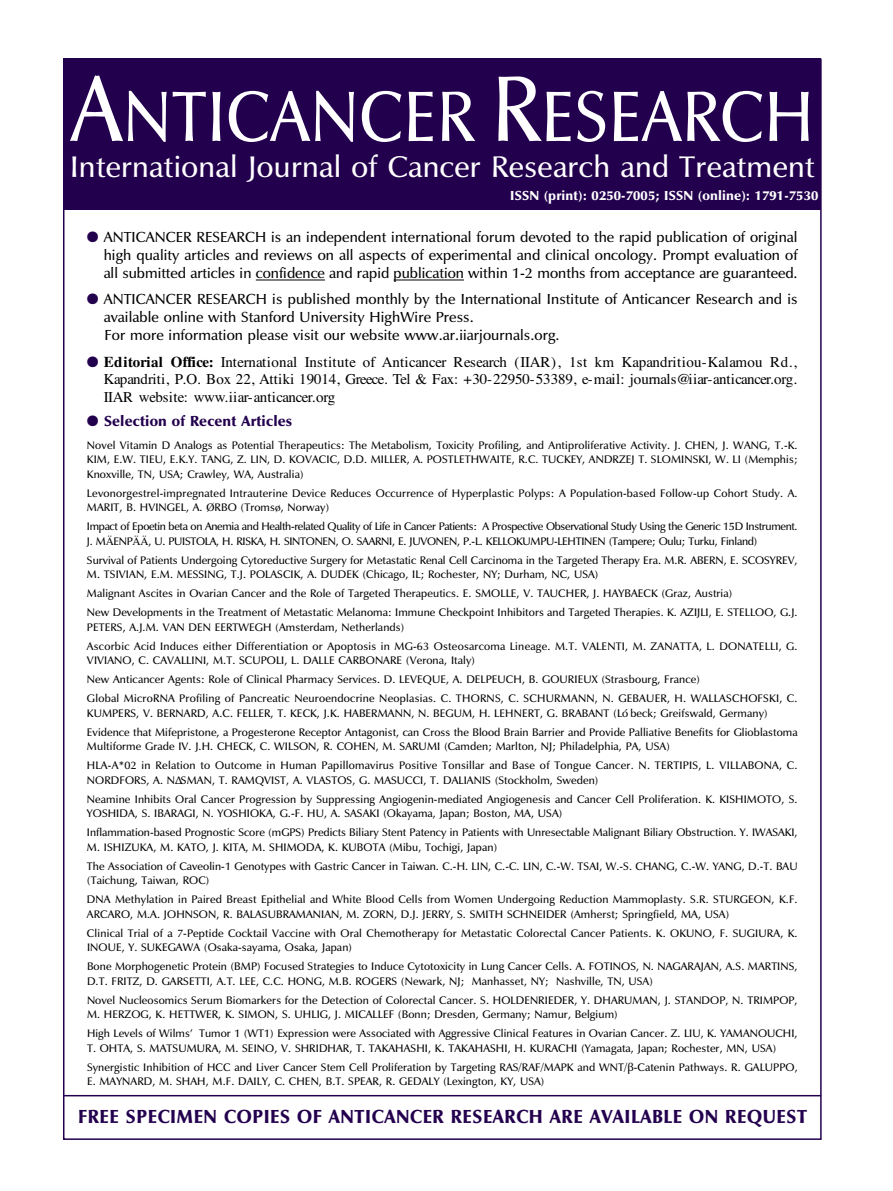
<style>
.page{position:relative;width:893px;height:1191px;background:#fff}
.page>*{position:absolute;margin:0;border:0;box-sizing:border-box;transform-origin:0 0}
.t1{font:73.5px "UB Optima";letter-spacing:.01em;color:#fff;scale:.9 1}
.t2{font:30.75px "UB Optima";letter-spacing:.01em;color:#fff}
.t3{font:19.5px "UB Optima Bold";letter-spacing:.03em;color:#23004e;scale:.95 1}
.t4{font:15px/18px "UB Optima";letter-spacing:.005em;color:#000;text-align:justify}
.t5{font:15px/17.7px "Times";letter-spacing:-.02em;color:#000;text-align:justify}
.t6{font:15px "UB Optima Bold";letter-spacing:.01em;color:#23004e}
.t7{font:13.5px "UB Optima Bold";letter-spacing:.01em;color:#fff}
.t8{font:11.25px/18.9px "UB Optima";letter-spacing:.01em;color:#000}
.t9{font:11.25px/14.7px "UB Optima";letter-spacing:-.03em;color:#000}
.s1{font-size:96px}
.s2{color:#23004e}
.s3{font-weight:700}
.s4{font-family:"Times"}
</style>
<div class="page">
<hr style="left:256px;top:280px;width:69px;height:1px;background:#000">
<hr style="left:394px;top:280px;width:70px;height:1px;background:#000">
<div style="left:63px;top:59px;width:757px;height:151px;background:#23004e"></div>
<hr style="left:63px;top:1095px;width:758px;height:1px;background:#23004e">
<h1 class="t1" style="left:71px;top:77px;width:827px"><span class="s1">A</span>NTICANCER <span class="s1">R</span>ESEARCH</h1>
<h2 class="t2" style="left:70px;top:150px;width:746px">International Journal of Cancer Research and Treatment</h2>
<p class="t7" style="left:510px;top:188px;width:310px">ISSN (print): 0250-7005; ISSN (online): 1791-7530</p>
<p class="t4" style="left:104px;top:228px;width:695px;text-indent:-17px"><span class="s2">●</span> ANTICANCER RESEARCH is an independent international forum devoted to the rapid publication of original high quality articles and reviews on all aspects of experimental and clinical oncology. Prompt evaluation of all submitted articles in confidence and rapid publication within 1-2 months from acceptance are guaranteed.</p>
<p class="t4" style="left:104px;top:291px;width:695px;text-align:left;text-indent:-17px"><span class="s2">●</span> ANTICANCER RESEARCH is published monthly by the International Institute of Anticancer Research and is available online with Stanford University HighWire Press.<br>For more information please visit our website www.ar.iiarjournals.org.</p>
<p class="t5" style="left:104px;top:352px;width:695px;text-indent:-17px"><span class="s2">●</span> <span class="s3">Editorial Office:</span> International Institute of Anticancer Research (IIAR), 1st km Kapandritiou-Kalamou Rd., Kapandriti, P.O. Box 22, Attiki 19014, Greece. Tel &amp; Fax: +30-22950-53389, e-mail: journals@iiar-anticancer.org.<br>IIAR website: www.iiar-anticancer.org</p>
<h3 class="t6" style="left:87px;top:412px;width:207px">● Selection of Recent Articles</h3>
<p class="t8" style="left:87px;top:438px;width:712px;line-height:14.7px;text-align:justify">Novel Vitamin D Analogs as Potential Therapeutics: The Metabolism, Toxicity Profiling, and Antiproliferative Activity. J. CHEN, J. WANG, T.-K.<br>KIM, E.W. TIEU, E.K.Y. TANG, Z. LIN, D. KOVACIC, D.D. MILLER, A. POSTLETHWAITE, R.C. TUCKEY, ANDRZEJ T. SLOMINSKI, W. LI (Memphis; Knoxville, TN, USA; Crawley, WA, Australia)</p>
<p class="t8" style="left:87px;top:486px;width:712px;line-height:14.7px">Levonorgestrel-impregnated Intrauterine Device Reduces Occurrence of Hyperplastic Polyps: A Population-based Follow-up Cohort Study. A.<br>MARIT, B. HVINGEL, A. <span class="s4">Ø</span>RBO (Troms<span class="s4">ø</span>, Norway)</p>
<p class="t9" style="left:87px;top:519px;width:712px">Impact of Epoetin beta on Anemia and Health-related Quality of Life in Cancer Patients: A Prospective Observational Study Using the Generic 15D Instrument.<br>J. M<span class="s4">Ä</span>ENP<span class="s4">ÄÄ</span>, U. PUISTOLA, H. RISKA, H. SINTONEN, O. SAARNI, E. JUVONEN, P.-L. KELLOKUMPU-LEHTINEN (Tampere; Oulu; Turku, Finland)</p>
<p class="t8" style="left:87px;top:553px;width:712px;line-height:14.7px">Survival of Patients Undergoing Cytoreductive Surgery for Metastatic Renal Cell Carcinoma in the Targeted Therapy Era. M.R. ABERN, E. SCOSYREV,<br>M. TSIVIAN, E.M. MESSING, T.J. POLASCIK, A. DUDEK (Chicago, IL; Rochester, NY; Durham, NC, USA)</p>
<p class="t8" style="left:87px;top:584px;width:712px">Malignant Ascites in Ovarian Cancer and the Role of Targeted Therapeutics. E. SMOLLE, V. TAUCHER, J. HAYBAECK (Graz, Austria)<br>New Developments in the Treatment of Metastatic Melanoma: Immune Checkpoint Inhibitors and Targeted Therapies. K. AZIJLI, E. STELLOO, G.J.</p>
<p class="t8" style="left:87px;top:618px;width:712px">PETERS, A.J.M. VAN DEN EERTWEGH (Amsterdam, Netherlands)<br>Ascorbic Acid Induces either Differentiation or Apoptosis in MG-63 Osteosarcoma Lineage. M.T. VALENTI, M. ZANATTA, L. DONATELLI, G.</p>
<p class="t8" style="left:87px;top:651px;width:712px">VIVIANO, C. CAVALLINI, M.T. SCUPOLI, L. DALLE CARBONARE (Verona, Italy)<br>New Anticancer Agents: Role of Clinical Pharmacy Services. D. LEVEQUE, A. DELPEUCH, B. GOURIEUX (Strasbourg, France)<br>Global MicroRNA Profiling of Pancreatic Neuroendocrine Neoplasias. C. THORNS, C. SCHURMANN, N. GEBAUER, H. WALLASCHOFSKI, C.</p>
<p class="t8" style="left:87px;top:704px;width:712px">KUMPERS, V. BERNARD, A.C. FELLER, T. KECK, J.K. HABERMANN, N. BEGUM, H. LEHNERT, G. BRABANT (Lü beck; Greifswald, Germany)<br>Evidence that Mifepristone, a Progesterone Receptor Antagonist, can Cross the Blood Brain Barrier and Provide Palliative Benefits for Glioblastoma</p>
<p class="t8" style="left:87px;top:737px;width:712px">Multiforme Grade IV. J.H. CHECK, C. WILSON, R. COHEN, M. SARUMI (Camden; Marlton, NJ; Philadelphia, PA, USA)<br>HLA-A*02 in Relation to Outcome in Human Papillomavirus Positive Tonsillar and Base of Tongue Cancer. N. TERTIPIS, L. VILLABONA, C.</p>
<p class="t8" style="left:87px;top:771px;width:712px">NORDFORS, A. NÄSMAN, T. RAMQVIST, A. VLASTOS, G. MASUCCI, T. DALIANIS (Stockholm, Sweden)<br>Neamine Inhibits Oral Cancer Progression by Suppressing Angiogenin-mediated Angiogenesis and Cancer Cell Proliferation. K. KISHIMOTO, S.</p>
<p class="t8" style="left:87px;top:804px;width:712px">YOSHIDA, S. IBARAGI, N. YOSHIOKA, G.-F. HU, A. SASAKI (Okayama, Japan; Boston, MA, USA)<br>Inflammation-based Prognostic Score (mGPS) Predicts Biliary Stent Patency in Patients with Unresectable Malignant Biliary Obstruction. Y. IWASAKI,</p>
<p class="t8" style="left:87px;top:838px;width:712px">M. ISHIZUKA, M. KATO, J. KITA, M. SHIMODA, K. KUBOTA (Mibu, Tochigi, Japan)<br>The Association of Caveolin-1 Genotypes with Gastric Cancer in Taiwan. C.-H. LIN, C.-C. LIN, C.-W. TSAI, W.-S. CHANG, C.-W. YANG, D.-T. BAU</p>
<p class="t8" style="left:87px;top:871px;width:712px">(Taichung, Taiwan, ROC)<br>DNA Methylation in Paired Breast Epithelial and White Blood Cells from Women Undergoing Reduction Mammoplasty. S.R. STURGEON, K.F.</p>
<p class="t8" style="left:87px;top:905px;width:712px">ARCARO, M.A. JOHNSON, R. BALASUBRAMANIAN, M. ZORN, D.J. JERRY, S. SMITH SCHNEIDER (Amherst; Springfield, MA, USA)<br>Clinical Trial of a 7-Peptide Cocktail Vaccine with Oral Chemotherapy for Metastatic Colorectal Cancer Patients. K. OKUNO, F. SUGIURA, K.</p>
<p class="t8" style="left:87px;top:938px;width:712px">INOUE, Y. SUKEGAWA (Osaka-sayama, Osaka, Japan)<br>Bone Morphogenetic Protein (BMP) Focused Strategies to Induce Cytotoxicity in Lung Cancer Cells. A. FOTINOS, N. NAGARAJAN, A.S. MARTINS,</p>
<p class="t8" style="left:87px;top:972px;width:712px">D.T. FRITZ, D. GARSETTI, A.T. LEE, C.C. HONG, M.B. ROGERS (Newark, NJ; Manhasset, NY; Nashville, TN, USA)<br>Novel Nucleosomics Serum Biomarkers for the Detection of Colorectal Cancer. S. HOLDENRIEDER, Y. DHARUMAN, J. STANDOP, N. TRIMPOP,</p>
<p class="t8" style="left:87px;top:1005px;width:712px">M. HERZOG, K. HETTWER, K. SIMON, S. UHLIG, J. MICALLEF (Bonn; Dresden, Germany; Namur, Belgium)<br>High Levels of Wilms’ Tumor 1 (WT1) Expression were Associated with Aggressive Clinical Features in Ovarian Cancer. Z. LIU, K. YAMANOUCHI,</p>
<p class="t8" style="left:87px;top:1039px;width:712px">T. OHTA, S. MATSUMURA, M. SEINO, V. SHRIDHAR, T. TAKAHASHI, K. TAKAHASHI, H. KURACHI (Yamagata, Japan; Rochester, MN, USA)<br>Synergistic Inhibition of HCC and Liver Cancer Stem Cell Proliferation by Targeting RAS/RAF/MAPK and WNT/β-Catenin Pathways. R. GALUPPO,</p>
<p class="t8" style="left:87px;top:1072px;width:459px">E. MAYNARD, M. SHAH, M.F. DAILY, C. CHEN, B.T. SPEAR, R. GEDALY (Lexington, KY, USA)</p>
<h3 class="t3" style="left:78px;top:1105px;width:769px">FREE SPECIMEN COPIES OF ANTICANCER RESEARCH ARE AVAILABLE ON REQUEST</h3>
</div>
